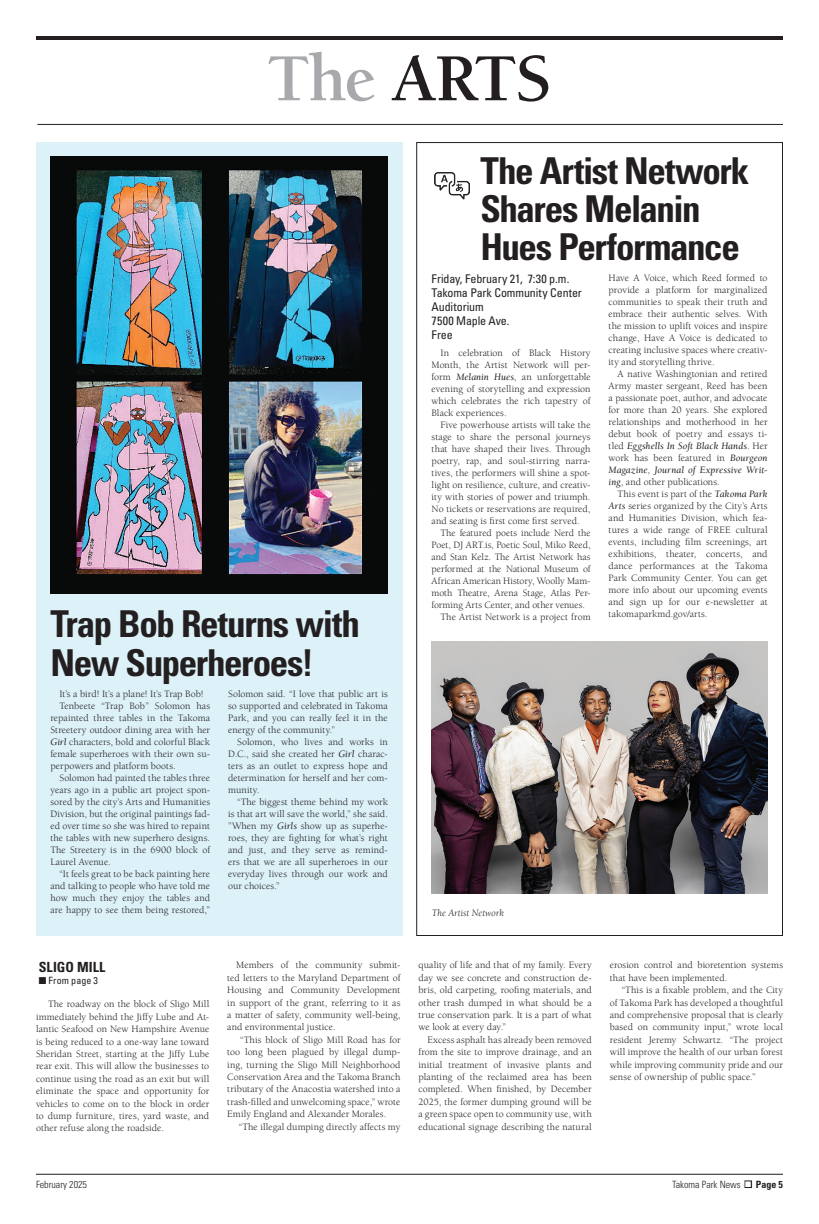
<style>
.page{position:relative;width:819px;height:1224px;background:#fff}
.page>*{position:absolute;margin:0;border:0;box-sizing:border-box;transform-origin:0 0}
.t1{font:700 69px "Berkeley Std";letter-spacing:-.03em;color:#231f20}
.t2{font:700 condensed 37px/38px "Univers LT Std";letter-spacing:-.035em;color:#231f20}
.t3{font:700 condensed 14px "Univers LT Std";color:#231f20}
.t4{font:condensed 12px/14px "Univers LT Std";letter-spacing:-.01em;color:#231f20}
.t5{font:10px/12px "Berkeley Std";letter-spacing:.005em;color:#231f20;text-align:justify}
.t6{font:300 condensed 10px "Univers LT Std";color:#231f20}
.t7{font:italic 10px "Berkeley Std";color:#231f20}
.t8{font:condensed 10px "Univers LT Std";letter-spacing:.01em;color:#231f20}
.s1{color:#a8a9ad}
.s2{font-style:italic}
.s3{font-weight:700}
</style>
<div class="page">
<hr style="left:36px;top:1174px;width:747px;height:1px;background:#231f20">
<hr style="left:37px;top:124px;width:746px;height:1px;background:#231f20">
<hr style="left:36px;top:36px;width:747px;height:4px;background:#231f20">
<div style="left:36px;top:143px;width:366px;height:793px;background:#dcf1f8"></div>
<img style="left:50px;top:157px;width:338px;height:437px">
<img style="left:432px;top:642px;width:336px;height:252px">
<img style="left:435px;top:172px;width:34px;height:27px">
<h1 class="t1" style="left:267px;top:42px;width:287px"><span class="s1">The</span> ARTS</h1>
<h2 class="t2" style="left:50px;top:604px;width:311px;line-height:39px">Trap Bob Returns with<br>New Superheroes!</h2>
<p class="t5" style="left:59px;top:688px;width:146px">It’s a bird! It’s a plane! It’s Trap Bob!</p>
<p class="t5" style="left:59px;top:700px;width:152px">Tenbeete “Trap Bob” Solomon has</p>
<p class="t5" style="left:50px;top:712px;width:161px">repainted three tables in the Takoma</p>
<p class="t5" style="left:50px;top:724px;width:161px">Streetery outdoor dining area with her</p>
<p class="t5" style="left:50px;top:736px;width:161px"><span class="s2">Girl</span> characters, bold and colorful Black</p>
<p class="t5" style="left:50px;top:748px;width:161px">female superheroes with their own su-</p>
<p class="t5" style="left:50px;top:760px;width:127px">perpowers and platform boots.</p>
<p class="t5" style="left:59px;top:772px;width:152px">Solomon had painted the tables three</p>
<p class="t5" style="left:50px;top:784px;width:161px">years ago in a public art project spon-</p>
<p class="t5" style="left:50px;top:796px;width:161px">sored by the city’s Arts and Humanities</p>
<p class="t5" style="left:50px;top:808px;width:161px">Division, but the original paintings fad-</p>
<p class="t5" style="left:50px;top:820px;width:161px">ed over time so she was hired to repaint</p>
<p class="t5" style="left:50px;top:832px;width:161px">the tables with new superhero designs.</p>
<p class="t5" style="left:50px;top:844px;width:161px">The Streetery is in the 6900 block of</p>
<p class="t5" style="left:50px;top:856px;width:62px">Laurel Avenue.</p>
<p class="t5" style="left:59px;top:868px;width:152px">“It feels great to be back painting here</p>
<p class="t5" style="left:50px;top:880px;width:161px">and talking to people who have told me</p>
<p class="t5" style="left:50px;top:892px;width:161px">how much they enjoy the tables and</p>
<p class="t5" style="left:50px;top:904px;width:161px">are happy to see them being restored,”</p>
<p class="t5" style="left:228px;top:688px;width:161px">Solomon said. “I love that public art is so supported and celebrated in Takoma Park, and you can really feel it in the energy of the community.”</p>
<p class="t5" style="left:228px;top:736px;width:161px;text-indent:9px">Solomon, who lives and works in D.C., said she created her <span class="s2">Girl</span> charac&shy;ters as an outlet to express hope and determination for herself and her com&shy;munity.</p>
<p class="t5" style="left:228px;top:796px;width:161px;text-indent:9px">“The biggest theme behind my work is that art will save the world,” she said. ”When my <span class="s2">Girls</span> show up as superhe&shy;roes, they are fighting for what’s right and just, and they serve as remind&shy;ers that we are all superheroes in our everyday lives through our work and our choices.”</p>
<h2 class="t2" style="left:480px;top:152px;width:271px">The Artist Network<br>Shares Melanin<br>Hues Performance</h2>
<p class="t4" style="left:432px;top:272px;width:152px">Friday, February 21, 7:30 p.m.<br>Takoma Park Community Center<br>Auditorium<br>7500 Maple Ave.<br>Free</p>
<p class="t5" style="left:432px;top:347px;width:161px;text-indent:9px">In celebration of Black History Month, the Artist Network will per&shy;form <span class="s2">Melanin Hues</span>, an unforgettable evening of storytelling and expression which celebrates the rich tapestry of Black experiences.</p>
<p class="t5" style="left:432px;top:419px;width:161px;text-indent:9px">Five powerhouse artists will take the stage to share the personal journeys that have shaped their lives. Through poetry, rap, and soul-stirring narra&shy;tives, the performers will shine a spot&shy;light on resilience, culture, and creativ&shy;ity with stories of power and triumph.<br>No tickets or reservations are required, and seating is first come first served.</p>
<p class="t5" style="left:441px;top:527px;width:151px">The featured poets include Nerd the</p>
<p class="t5" style="left:432px;top:539px;width:160px">Poet, DJ ART.is, Poetic Soul, Miko Reed,</p>
<p class="t5" style="left:432px;top:551px;width:161px">and Stan Kelz. The Artist Network has</p>
<p class="t5" style="left:432px;top:563px;width:160px">performed at the National Museum of</p>
<p class="t5" style="left:432px;top:575px;width:160px">African American History, Woolly Mam-</p>
<p class="t5" style="left:432px;top:587px;width:161px">moth Theatre, Arena Stage, Atlas Per-</p>
<p class="t5" style="left:432px;top:599px;width:155px">forming Arts Center, and other venues.</p>
<p class="t5" style="left:441px;top:611px;width:152px">The Artist Network is a project from</p>
<p class="t5" style="left:609px;top:272px;width:161px">Have A Voice, which Reed formed to provide a platform for marginalized communities to speak their truth and embrace their authentic selves. With the mission to uplift voices and inspire change, Have A Voice is dedicated to creating inclusive spaces where creativ&shy;ity and storytelling thrive.</p>
<p class="t5" style="left:609px;top:368px;width:161px;text-indent:9px">A native Washingtonian and retired Army master sergeant, Reed has been a passionate poet, author, and advocate for more than 20 years. She explored relationships and motherhood in her debut book of poetry and essays ti&shy;tled <span class="s2">Eggshells In Soft Black Hands</span>. Her work has been featured in <span class="s2">Bourgeon Magazine</span>, <span class="s2">Journal of Expressive Writ&shy;ing</span>, and other publications.</p>
<p class="t5" style="left:609px;top:488px;width:161px;text-indent:9px">This event is part of the <span class="s2">Takoma Park Arts</span> series organized by the City’s Arts and Humanities Division, which fea&shy;tures a wide range of FREE cultural events, including film screenings, art exhibitions, theater, concerts, and dance performances at the Takoma Park Community Center. You can get more info about our upcoming events and sign up for our e-newsletter at takomaparkmd.gov/arts.</p>
<p class="t7" style="left:432px;top:908px;width:74px">The Artist Network</p>
<h3 class="t3" style="left:39px;top:958px;width:68px">SLIGO MILL</h3>
<p class="t8" style="left:39px;top:974px;width:61px">■ From page 3</p>
<p class="t5" style="left:36px;top:998px;width:175px;line-height:12.4px;text-indent:12px">The roadway on the block of Sligo Mill immediately behind the Jiffy Lube and At&shy;lantic Seafood on New Hampshire Avenue is being reduced to a one-way lane toward Sheridan Street, starting at the Jiffy Lube rear exit. This will allow the businesses to continue using the road as an exit but will eliminate the space and opportunity for vehicles to come on to the block in order to dump furniture, tires, yard waste, and other refuse along the roadside.</p>
<p class="t5" style="left:227px;top:959px;width:175px;line-height:12.4px;text-indent:9px">Members of the community submit&shy;ted letters to the Maryland Department of Housing and Community Development in support of the grant, referring to it as a matter of safety, community well-being, and environmental justice.</p>
<p class="t5" style="left:227px;top:1034px;width:175px;line-height:12.4px;text-indent:13px">“This block of Sligo Mill Road has for too long been plagued by illegal dump&shy;ing, turning the Sligo Mill Neighborhood Conservation Area and the Takoma Branch tributary of the Anacostia watershed into a trash-filled and unwelcoming space,” wrote Emily England and Alexander Morales.</p>
<p class="t5" style="left:239px;top:1121px;width:163px">“The illegal dumping directly affects my</p>
<p class="t5" style="left:419px;top:959px;width:175px;line-height:12.4px">quality of life and that of my family. Every day we see concrete and construction de&shy;bris, old carpeting, roofing materials, and other trash dumped in what should be a true conservation park. It is a part of what we look at every day.”</p>
<p class="t5" style="left:419px;top:1034px;width:175px;line-height:12.4px;text-indent:9px">Excess asphalt has already been removed from the site to improve drainage, and an initial treatment of invasive plants and planting of the reclaimed area has been completed. When finished, by December 2025, the former dumping ground will be a green space open to community use, with educational signage describing the natural</p>
<p class="t5" style="left:610px;top:959px;width:175px;line-height:12.4px">erosion control and bioretention systems that have been implemented.</p>
<p class="t5" style="left:610px;top:984px;width:175px;line-height:12.4px;text-indent:12px">“This is a fixable problem, and the City of Takoma Park has developed a thoughtful and comprehensive proposal that is clearly based on community input,” wrote local resident Jeremy Schwartz. “The project will improve the health of our urban forest while improving community pride and our sense of ownership of public space.”</p>
<p class="t6" style="left:36px;top:1178px;width:53px">February 2025</p>
<p class="t6" style="left:672px;top:1178px;width:112px">Takoma Park News ■ <span class="s3">Page 5</span></p>
</div>
